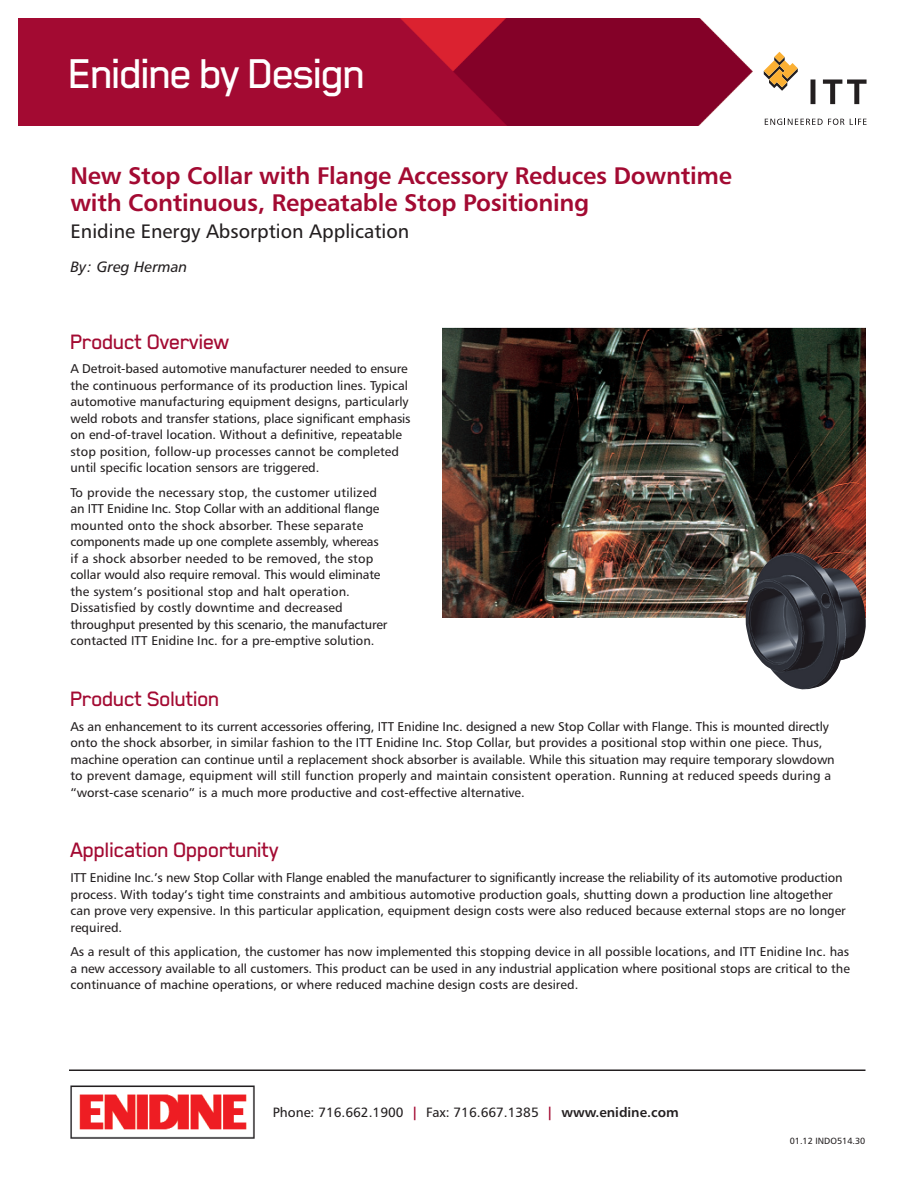
<style>
.page{position:relative;width:918px;height:1188px;background:#fff}
.page>*{position:absolute;margin:0;border:0;box-sizing:border-box;transform-origin:0 0}
.t1{font:500 48px "Blender";letter-spacing:-.05em;color:#fff}
.t2{font:24px/27px "Humanist 777 BT Bold B";letter-spacing:-.01em;color:#a30a32}
.t3{font:500 24px "Blender";letter-spacing:-.035em;color:#a30a32}
.t4{font:19.5px "Humanist 777 BT Roman B";color:#231f20}
.t5{font:15px "Humanist 777 BT Italic B";color:#231f20}
.t6{font:13.5px "Humanist 777 BT Roman B";color:#231f20}
.t7{font:12.75px/16.5px "Humanist 777 BT Roman B";color:#231f20}
.t8{font:9px "Humanist 777 BT Roman B";color:#231f20}
.s1{font-family:"Humanist 777 BT Bold B";color:#a30a32}
.s2{font-family:"Humanist 777 BT Bold B"}
</style>
<div class="page">
<img style="left:18px;top:18px;width:762px;height:108px">
<div style="left:761px;top:52px;width:109px;height:77px;background:#fff"></div>
<svg style="left:764px;top:52px;width:34px;height:39px"></svg>
<svg style="left:811px;top:79px;width:4px;height:25px"></svg>
<svg style="left:823px;top:80px;width:44px;height:24px"></svg>
<svg style="left:765px;top:119px;width:102px;height:6px"></svg>
<img style="left:443px;top:328px;width:422px;height:289px">
<img style="left:70px;top:1086px;width:185px;height:53px">
<hr style="left:69px;top:1070px;width:797px;height:1px;background:#231f20">
<img style="left:745px;top:553px;width:121px;height:137px">
<h1 class="t1" style="left:69px;top:59px;width:300px">Enidine by Design</h1>
<h2 class="t2" style="left:70px;top:164px;width:663px">New Stop Collar with Flange Accessory Reduces Downtime with Continuous, Repeatable Stop Positioning</h2>
<h3 class="t4" style="left:70px;top:223px;width:340px">Enidine Energy Absorption Application</h3>
<p class="t5" style="left:70px;top:261px;width:118px">By: Greg Herman</p>
<h2 class="t3" style="left:70px;top:334px;width:161px">Product Overview</h2>
<p class="t7" style="left:70px;top:362px;width:342px">A Detroit-based automotive manufacturer needed to ensure the continuous performance of its production lines. Typical automotive manufacturing equipment designs, particularly weld robots and transfer stations, place significant emphasis on end-of-travel location. Without a definitive, repeatable stop position, follow-up processes cannot be completed until specific location sensors are triggered.</p>
<p class="t7" style="left:70px;top:485px;width:318px">To provide the necessary stop, the customer utilized an ITT Enidine Inc. Stop Collar with an additional flange mounted onto the shock absorber. These separate components made up one complete assembly, whereas if a shock absorber needed to be removed, the stop collar would also require removal. This would eliminate the system’s positional stop and halt operation.<br>Dissatisfied by costly downtime and decreased throughput presented by this scenario, the manufacturer contacted ITT Enidine Inc. for a pre-emptive solution.</p>
<h2 class="t3" style="left:70px;top:692px;width:151px">Product Solution</h2>
<p class="t7" style="left:70px;top:719px;width:766px">As an enhancement to its current accessories offering, ITT Enidine Inc. designed a new Stop Collar with Flange. This is mounted directly onto the shock absorber, in similar fashion to the ITT Enidine Inc. Stop Collar, but provides a positional stop within one piece. Thus, machine operation can continue until a replacement shock absorber is available. While this situation may require temporary slowdown to prevent damage, equipment will still function properly and maintain consistent operation. Running at reduced speeds during a “worst-case scenario” is a much more productive and cost-effective alternative.</p>
<h2 class="t3" style="left:70px;top:843px;width:211px">Application Opportunity</h2>
<p class="t7" style="left:70px;top:870px;width:777px">ITT Enidine Inc.’s new Stop Collar with Flange enabled the manufacturer to significantly increase the reliability of its automotive production process. With today’s tight time constraints and ambitious automotive production goals, shutting down a production line altogether can prove very expensive. In this particular application, equipment design costs were also reduced because external stops are no longer required.</p>
<p class="t7" style="left:70px;top:945px;width:781px;text-align:justify">As a result of this application, the customer has now implemented this stopping device in all possible locations, and ITT Enidine Inc. has a new accessory available to all customers. This product can be used in any industrial application where positional stops are critical to the continuance of machine operations, or where reduced machine design costs are desired.</p>
<p class="t6" style="left:273px;top:1107px;width:408px">Phone: 716.662.1900 <span class="s1">|</span> Fax: 716.667.1385 <span class="s1">|</span> <span class="s2">www.enidine.com</span></p>
<p class="t8" style="left:790px;top:1137px;width:77px">01.12 INDO514.30</p>
</div>
